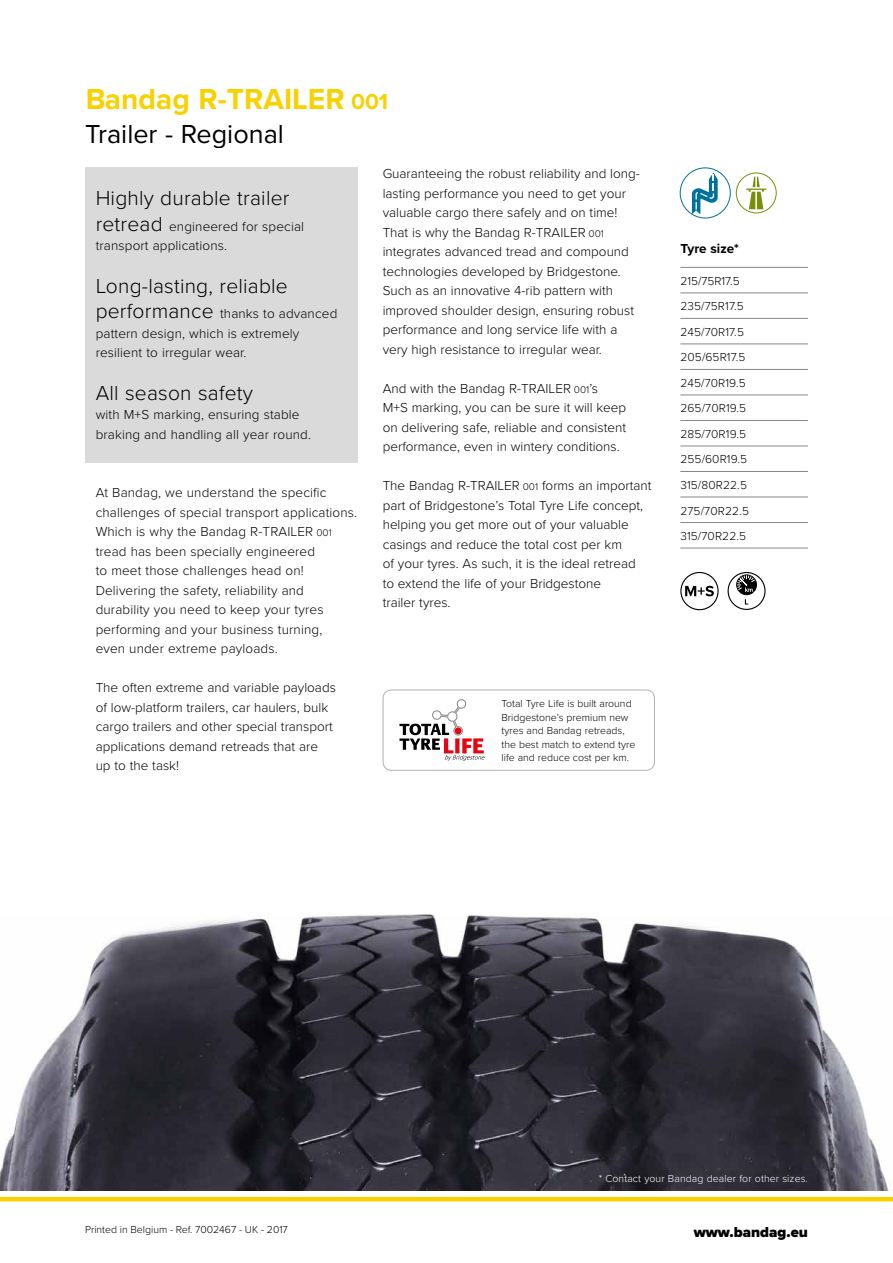
<style>
.page{position:relative;width:893px;height:1263px;background:#fff}
.page>*{position:absolute;margin:0;border:0;box-sizing:border-box;transform-origin:0 0}
.t1{font:700 30px "Proxima Nova";color:#f8d100}
.t2{font:27px "Proxima Nova";color:#000}
.t3{font:300 21px "Proxima Nova";letter-spacing:.01em;color:#000}
.t4{font:900 15px "Proxima Nova";color:#000}
.t5{font:300 13.5px/19.5px "Proxima Nova";color:#000}
.t6{font:700 13.5px "Proxima Nova";color:#000}
.t7{font:300 12px/25.5px "Proxima Nova";letter-spacing:.01em;color:#000}
.t8{font:300 10.5px/13.5px "Proxima Nova";color:#000}
.t9{font:300 10.5px "Proxima Nova";letter-spacing:.01em;color:#fff}
.s1{font-size:22.5px}
.s2{font-size:21px}
.s3{font-size:10.2px}
</style>
<div class="page">
<svg style="left:692px;top:173px;width:26px;height:41px"></svg>
<div style="left:680px;top:167px;width:51px;height:51px;border:1px solid #00719c;border-radius:50%"></div>
<svg style="left:746px;top:177px;width:20px;height:32px"></svg>
<div style="left:736px;top:173px;width:41px;height:40px;border:1px solid #798e0b;border-radius:50%"></div>
<img style="left:0;top:914px;width:889px;height:277px">
<hr style="left:680px;top:267px;width:128px;height:1px;background:#878787">
<hr style="left:680px;top:292px;width:128px;height:1px;background:#878787">
<hr style="left:680px;top:318px;width:128px;height:1px;background:#878787">
<hr style="left:680px;top:344px;width:128px;height:1px;background:#878787">
<hr style="left:680px;top:369px;width:128px;height:1px;background:#878787">
<hr style="left:680px;top:395px;width:128px;height:1px;background:#878787">
<hr style="left:680px;top:420px;width:128px;height:1px;background:#878787">
<hr style="left:680px;top:446px;width:128px;height:1px;background:#878787">
<hr style="left:680px;top:471px;width:128px;height:1px;background:#878787">
<hr style="left:680px;top:497px;width:128px;height:1px;background:#878787">
<hr style="left:680px;top:522px;width:128px;height:1px;background:#878787">
<hr style="left:680px;top:548px;width:128px;height:1px;background:#878787">
<div style="left:680px;top:572px;width:39px;height:38px;border:1px solid #000;border-radius:50%"></div>
<svg style="left:685px;top:586px;width:29px;height:10px"></svg>
<hr style="left:0;top:1197px;width:893px;height:4px;background:#f8d100">
<div style="left:728px;top:572px;width:37px;height:38px;border:1px solid #000;border-radius:50%"></div>
<div style="left:737px;top:575px;width:19px;height:20px;background:#000;border-radius:50%"></div>
<div style="left:736px;top:574px;width:21px;height:21px;border:1px solid #000;border-radius:50%"></div>
<svg style="left:737px;top:575px;width:18px;height:17px"></svg>
<svg style="left:399px;top:699px;width:85px;height:62px"></svg>
<div style="left:455px;top:727px;width:7px;height:7px;background:#e30613;border-radius:50%"></div>
<div style="left:383px;top:690px;width:272px;height:81px;border:1px solid #b3b2b2;border-radius:9px"></div>
<div style="left:85px;top:167px;width:272px;height:107px;background:#dadada"></div>
<div style="left:85px;top:255px;width:272px;height:126px;background:#dadada"></div>
<div style="left:85px;top:362px;width:272px;height:101px;background:#dadada"></div>
<h1 class="t1" style="left:85px;top:76px;width:305px">Bandag R-TRAILER <span class="s1">001</span></h1>
<h2 class="t2" style="left:85px;top:113px;width:200px">Trailer - Regional</h2>
<h3 class="t3" style="left:96px;top:183px;width:195px">Highly durable trailer</h3>
<p class="t5" style="left:96px;top:216px;width:210px"><span class="s2">retread</span> engineered for special transport applications.</p>
<h3 class="t3" style="left:96px;top:270px;width:194px">Long-lasting, reliable</h3>
<p class="t5" style="left:96px;top:303px;width:243px"><span class="s2">performance</span> thanks to advanced pattern design, which is extremely resilient to irregular wear.</p>
<h3 class="t3" style="left:96px;top:377px;width:159px">All season safety</h3>
<p class="t5" style="left:96px;top:404px;width:217px">with M+S marking, ensuring stable braking and handling all year round.</p>
<p class="t5" style="left:96px;top:482px;width:263px">At Bandag, we understand the specific challenges of special transport applications.<br>Which is why the Bandag R-TRAILER <span class="s3">001 </span>tread has been specially engineered<br>to meet those challenges head on!<br>Delivering the safety, reliability and durability you need to keep your tyres performing and your business turning,<br>even under extreme payloads.</p>
<p class="t5" style="left:96px;top:677px;width:242px">The often extreme and variable payloads of low-platform trailers, car haulers, bulk cargo trailers and other special transport applications demand retreads that are up to the task!</p>
<p class="t5" style="left:383px;top:163px;width:259px">Guaranteeing the robust reliability and long&shy;lasting performance you need to get your valuable cargo there safely and on time!<br>That is why the Bandag R-TRAILER <span class="s3">001 </span>integrates advanced tread and compound technologies developed by Bridgestone.<br>Such as an innovative 4-rib pattern with improved shoulder design, ensuring robust performance and long service life with a very high resistance to irregular wear.</p>
<p class="t5" style="left:383px;top:378px;width:245px">And with the Bandag R-TRAILER <span class="s3">001</span>’s M+S marking, you can be sure it will keep on delivering safe, reliable and consistent performance, even in wintery conditions.</p>
<p class="t5" style="left:383px;top:475px;width:270px">The Bandag R-TRAILER <span class="s3">001</span> forms an important part of Bridgestone’s Total Tyre Life concept, helping you get more out of your valuable casings and reduce the total cost per km<br>of your tyres. As such, it is the ideal retread<br>to extend the life of your Bridgestone<br>trailer tyres.</p>
<p class="t8" style="left:501px;top:696px;width:135px">Total Tyre Life is built around<br>Bridgestone’s premium new tyres and Bandag retreads, the best match to extend tyre life and reduce cost per km.</p>
<p class="t6" style="left:680px;top:239px;width:60px">Tyre size*</p>
<p class="t7" style="left:680px;top:267px;width:70px">215/75R17.5<br>235/75R17.5<br>245/70R17.5<br>205/65R17.5<br>245/70R19.5<br>265/70R19.5<br>285/70R19.5<br>255/60R19.5<br>315/80R22.5<br>275/70R22.5<br>315/70R22.5</p>
<p class="t8" style="left:85px;top:1222px;width:204px">Printed in Belgium - Ref. 7002467 - UK - 2017</p>
<p class="t9" style="left:599px;top:1171px;width:211px">* Contact your Bandag dealer for other sizes.</p>
<p class="t4" style="left:694px;top:1221px;width:116px">www.bandag.eu</p>
</div>
